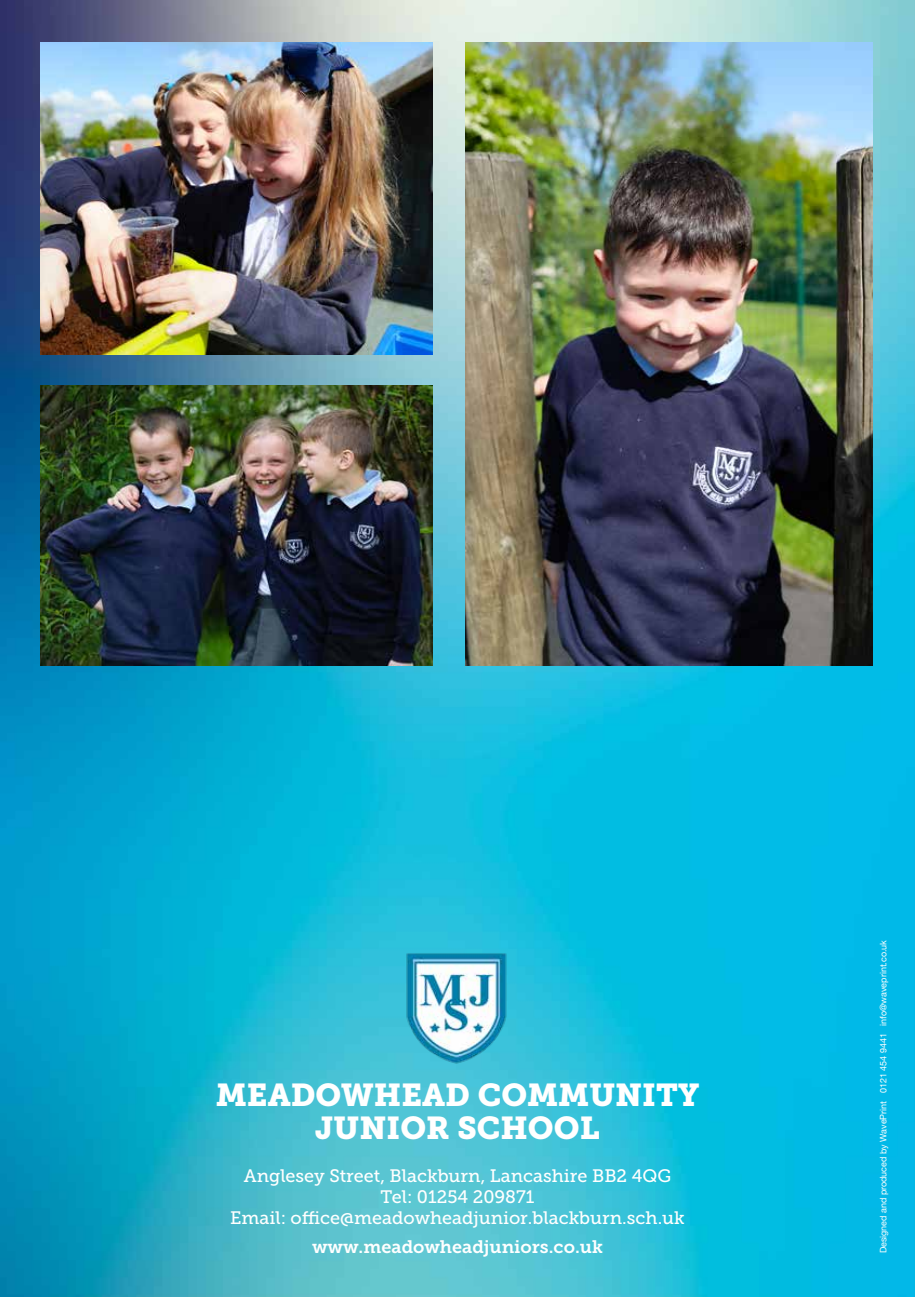
<style>
.page{position:relative;width:915px;height:1297px;background:#fff}
.page>*{position:absolute;margin:0;border:0;box-sizing:border-box;transform-origin:0 0}
.t1{font:31.5px/33px "Museo Slab 900";color:#fff;text-align:center}
.t2{font:18px/21px "Museo Slab 500";color:#fff;text-align:center}
.t3{font:18px "Museo Slab 700";color:#fff}
.t4{font:9px "Helvetica Neue";color:#fff}
</style>
<div class="page">
<img style="left:0;top:0;width:914px;height:1297px">
<img style="left:41px;top:43px;width:391px;height:311px">
<img style="left:41px;top:386px;width:391px;height:280px">
<img style="left:466px;top:43px;width:406px;height:623px">
<img style="left:398px;top:947px;width:114px;height:122px">
<h1 class="t1" style="left:216px;top:1079px;width:484px">MEADOWHEAD COMMUNITY<br>JUNIOR SCHOOL</h1>
<p class="t2" style="left:230px;top:1165px;width:456px">Anglesey Street, Blackburn, Lancashire BB2 4QG<br>Tel: 01254 209871<br>Email: office@meadowheadjunior.blackburn.sch.uk</p>
<p class="t3" style="left:312px;top:1237px;width:292px">www.meadowheadjuniors.co.uk</p>
<p class="t4" style="left:876px;top:1253px;width:315px;rotate:-90deg">Designed and produced by WavePrint 0121 454 9441 info@waveprint.co.uk</p>
</div>
